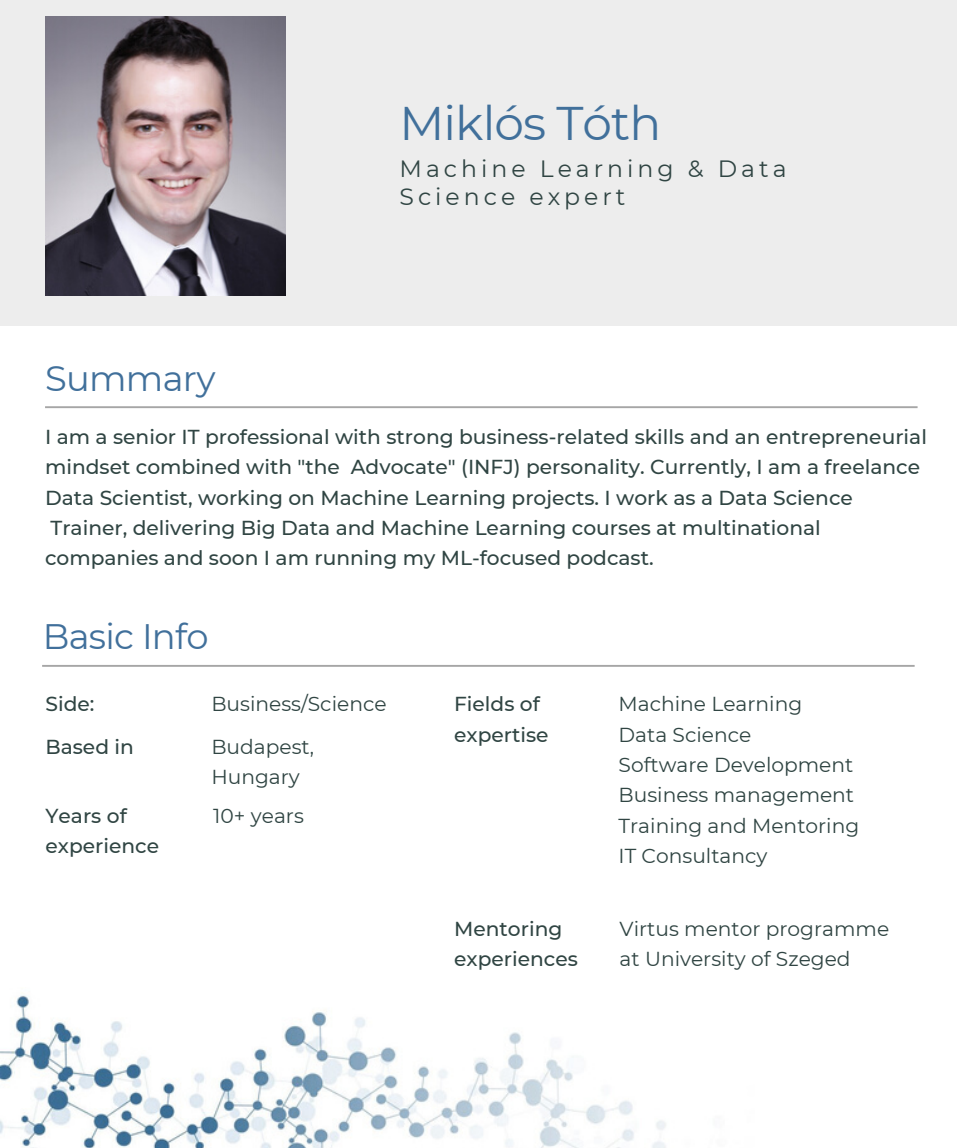
<style>
.page{position:relative;width:957px;height:1148px;background:#fff}
.page>*{position:absolute;margin:0;border:0;box-sizing:border-box;transform-origin:0 0}
.t1{font:47.02px "Montserrat";letter-spacing:-.02em;color:#41709b}
.t2{font:35.32px "Montserrat";letter-spacing:-.02em;color:#41709b}
.t3{font:23.62px/27.7px "Montserrat";letter-spacing:.17em;color:#304543}
.t4{font:500 20.25px/30.4px "Montserrat";color:#304543}
.t5{font:20.25px/30.4px "Montserrat";color:#304543}
</style>
<div class="page">
<div style="left:0;top:0;width:957px;height:326px;background:#ededed"></div>
<img style="left:45px;top:17px;width:240px;height:278px">
<svg style="left:42px;top:665px;width:872px;height:2px;background:#adadad"></svg>
<svg style="left:45px;top:406px;width:872px;height:2px;background:#b0b0b0"></svg>
<img style="left:0;top:995px;width:666px;height:152px">
<h1 class="t1" style="left:399px;top:95px;width:263px">Miklós Tóth</h1>
<p class="t3" style="left:399px;top:155px;width:389px">Machine Learning &amp; Data<br>Science expert</p>
<h2 class="t2" style="left:45px;top:356px;width:172px">Summary</h2>
<p class="t4" style="left:45px;top:421px;width:883px">I am a senior IT professional with strong business-related skills and an entrepreneurial mindset combined with "the Advocate" (INFJ) personality. Currently, I am a freelance Data Scientist, working on Machine Learning projects. I work as a Data Science Trainer, delivering Big Data and Machine Learning courses at multinational companies and soon I am running my ML-focused podcast.</p>
<h2 class="t2" style="left:43px;top:614px;width:167px">Basic Info</h2>
<p class="t4" style="left:45px;top:689px;width:50px">Side:</p>
<p class="t5" style="left:211px;top:689px;width:177px">Business/Science</p>
<p class="t4" style="left:45px;top:731px;width:90px">Based in</p>
<p class="t5" style="left:211px;top:731px;width:104px">Budapest,<br>Hungary</p>
<p class="t4" style="left:45px;top:800px;width:115px">Years of experience</p>
<p class="t5" style="left:213px;top:800px;width:92px">10+ years</p>
<p class="t4" style="left:454px;top:689px;width:96px">Fields of expertise</p>
<p class="t5" style="left:619px;top:689px;width:242px">Machine Learning<br>Data Science<br>Software Development<br>Business management<br>Training and Mentoring<br>IT Consultancy</p>
<p class="t4" style="left:454px;top:913px;width:125px">Mentoring experiences</p>
<p class="t5" style="left:620px;top:913px;width:271px">Virtus mentor programme at University of Szeged</p>
</div>
